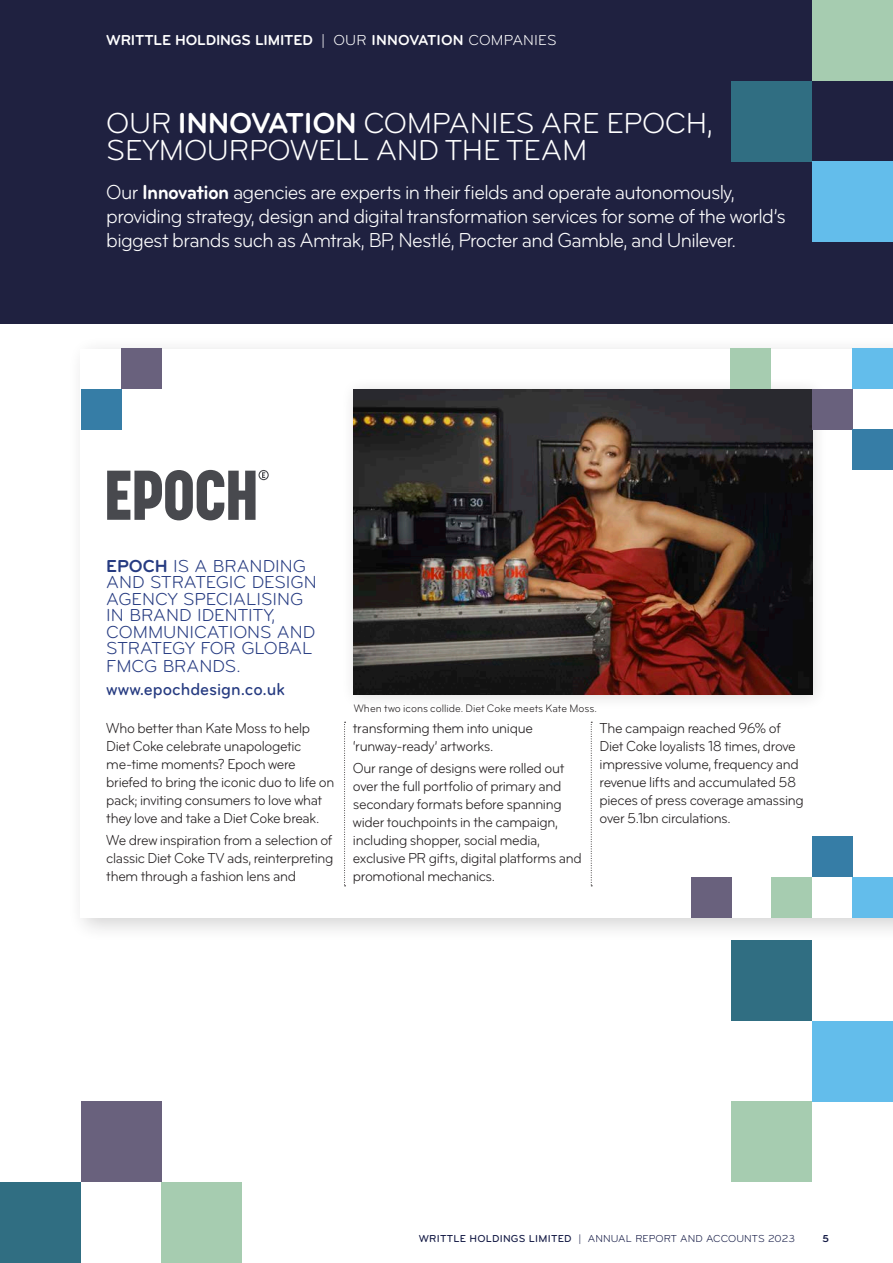
<style>
.page{position:relative;width:893px;height:1263px;background:#fff}
.page>*{position:absolute;margin:0;border:0;box-sizing:border-box;transform-origin:0 0}
._05a_Pull_quote_24pt__21{font:30px/27px "Bryant";letter-spacing:-.01em;color:#fff}
._03_Company_s_text_21{font:21px/24px "Bryant";letter-spacing:-.03em;color:#fff;scale:.95 1}
._05_Comapany_intro{font:18px/16.8px "Bryant";color:#263b81}
._05_Company_web{font:500 18px "Bryant";color:#263b81;scale:.95 1}
._03_Company_s_text_21-2{font:15px/18px "Bryant";letter-spacing:-.025em;color:#231f20;scale:.94 1}
.t1{font:700 15px "Bryant";letter-spacing:-.01em;color:#fff}
._04_Company_caption_21{font:11.25px "Bryant";letter-spacing:.005em;color:#231f20;scale:.95 1}
.t2{font:10.5px "Bryant";letter-spacing:.01em;color:#131944}
.t3{font:700 10.5px "Bryant";color:#131944}
.s1{font-weight:400}
.s2{font-weight:700}
.s3{font-weight:500}
</style>
<div class="page">
<div style="left:0;top:0;width:893px;height:323px;background:#1f2140"></div>
<div style="left:812px;top:162px;width:81px;height:80px;background:#63bdeb"></div>
<div style="left:812px;top:0;width:81px;height:81px;background:#a6ccb0"></div>
<div style="left:731px;top:81px;width:81px;height:81px;background:#306e82"></div>
<div style="left:731px;top:940px;width:81px;height:80px;background:#306e82"></div>
<div style="left:812px;top:1020px;width:81px;height:81px;background:#63bdeb"></div>
<div style="left:731px;top:1101px;width:81px;height:81px;background:#a6ccb0"></div>
<div style="left:81px;top:1101px;width:81px;height:81px;background:#69617d"></div>
<div style="left:0;top:1182px;width:81px;height:81px;background:#306e82"></div>
<div style="left:162px;top:1182px;width:80px;height:81px;background:#a6ccb0"></div>
<div style="left:68px;top:336px;width:825px;height:606px;background:#231f20;opacity:.2"></div>
<div style="left:81px;top:349px;width:812px;height:568px;background:#fff"></div>
<div style="left:341px;top:376px;width:487px;height:334px;background:#231f20;opacity:.15"></div>
<img style="left:354px;top:389px;width:458px;height:306px">
<svg style="left:344px;top:722px;width:2px;height:164px"></svg>
<svg style="left:591px;top:722px;width:1px;height:164px"></svg>
<svg style="left:107px;top:470px;width:162px;height:50px"></svg>
<div style="left:852px;top:349px;width:41px;height:40px;background:#63bdeb"></div>
<div style="left:852px;top:877px;width:41px;height:40px;background:#63bdeb"></div>
<div style="left:812px;top:837px;width:41px;height:40px;background:#367da6"></div>
<div style="left:772px;top:877px;width:40px;height:40px;background:#a6ccb0"></div>
<div style="left:691px;top:877px;width:40px;height:40px;background:#69617d"></div>
<div style="left:121px;top:349px;width:41px;height:40px;background:#69617d"></div>
<div style="left:731px;top:349px;width:40px;height:40px;background:#a6ccb0"></div>
<div style="left:812px;top:389px;width:40px;height:40px;background:#69617d"></div>
<div style="left:81px;top:389px;width:40px;height:40px;background:#367da6"></div>
<div style="left:852px;top:429px;width:41px;height:41px;background:#367da6"></div>
<p class="t1" style="left:106px;top:31px;width:452px">WRITTLE HOLDINGS LIMITED <span class="s1">| OUR</span> INNOVATION <span class="s1">COMPANIES</span></p>
<p class="_05a_Pull_quote_24pt__21" style="left:106px;top:110px;width:608px">OUR <span class="s2">INNOVATION</span> COMPANIES ARE EPOCH,<br>SEYMOURPOWELL AND THE TEAM</p>
<p class="_03_Company_s_text_21" style="left:106px;top:180px;width:717px">Our <span class="s2">Innovation</span> agencies are experts in their fields and operate autonomously, providing strategy, design and digital transformation services for some of the world’s biggest brands such as Amtrak, BP, Nestlé, Procter and Gamble, and Unilever.</p>
<p class="_05_Comapany_intro" style="left:106px;top:558px;width:212px"><span class="s2">EPOCH</span> IS A BRANDING<br>AND STRATEGIC DESIGN<br>AGENCY SPECIALISING<br>IN BRAND IDENTITY,<br>COMMUNICATIONS AND<br>STRATEGY FOR GLOBAL<br>FMCG BRANDS.</p>
<p class="_05_Company_web" style="left:106px;top:678px;width:190px">www.epochdesign.co.uk</p>
<p class="_03_Company_s_text_21-2" style="left:106px;top:719px;width:244px">Who better than Kate Moss to help Diet Coke celebrate unapologetic me-time moments? Epoch were briefed to bring the iconic duo to life on pack; inviting consumers to love what they love and take a Diet Coke break.</p>
<p class="_03_Company_s_text_21-2" style="left:106px;top:831px;width:243px;text-align:justify">We drew inspiration from a selection of classic Diet Coke TV ads, reinterpreting them through a fashion lens and</p>
<p class="_04_Company_caption_21" style="left:354px;top:701px;width:257px">When two icons collide. Diet Coke meets Kate Moss.</p>
<p class="_03_Company_s_text_21-2" style="left:353px;top:719px;width:193px">transforming them into unique ‘runway-ready’ artworks.</p>
<p class="_03_Company_s_text_21-2" style="left:353px;top:759px;width:245px">Our range of designs were rolled out over the full portfolio of primary and secondary formats before spanning wider touchpoints in the campaign, including shopper, social media, exclusive PR gifts, digital platforms and promotional mechanics.</p>
<p class="_03_Company_s_text_21-2" style="left:600px;top:719px;width:219px">The campaign reached 96% of<br>Diet Coke loyalists 18 times, drove impressive volume, frequency and revenue lifts and accumulated 58 pieces of press coverage amassing over 5.1bn circulations.</p>
<p class="t2" style="left:419px;top:1232px;width:378px"><span class="s3">WRITTLE HOLDINGS LIMITED</span> | ANNUAL REPORT AND ACCOUNTS 2023</p>
<p class="t3" style="left:823px;top:1232px;width:8px">5</p>
</div>
